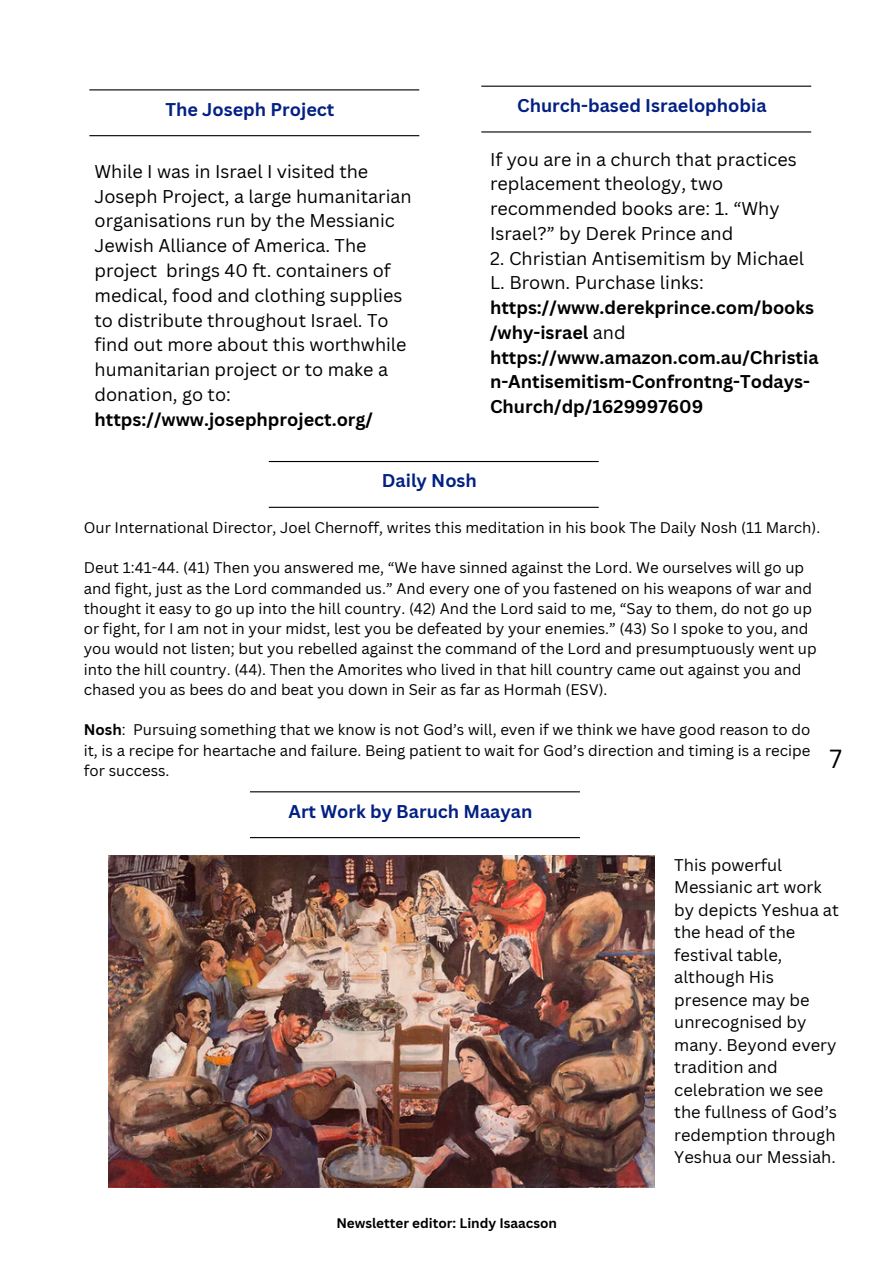
<style>
.page{position:relative;width:894px;height:1264px;background:#fff}
.page>*{position:absolute;margin:0;border:0;box-sizing:border-box;transform-origin:0 0}
.t1{font:25.5px "Canva Sans";color:#000}
.t2{font:18px/24.8px "Canva Sans";color:#000}
.t3{font:700 18px/24.8px "Canva Sans";color:#000}
.t4{font:700 18px "Canva Sans";color:#032184}
.t5{font:16.5px/22.5px "Canva Sans";color:#000}
.t6{font:15px/20.2px "Canva Sans";color:#000}
.t7{font:700 13.5px "Canva Sans";color:#000}
.s1{font-weight:700}
.s2{font-weight:400}
</style>
<div class="page">
<hr style="left:89px;top:89px;width:330px;height:1px;background:#000">
<hr style="left:89px;top:135px;width:330px;height:1px;background:#000">
<img style="left:109px;top:855px;width:545px;height:332px">
<hr style="left:481px;top:86px;width:330px;height:1px;background:#000">
<hr style="left:481px;top:131px;width:330px;height:1px;background:#000">
<hr style="left:269px;top:461px;width:329px;height:1px;background:#000">
<hr style="left:269px;top:507px;width:329px;height:1px;background:#000">
<hr style="left:250px;top:791px;width:329px;height:1px;background:#000">
<hr style="left:250px;top:837px;width:329px;height:1px;background:#000">
<p class="t4" style="left:165px;top:97px;width:170px">The Joseph Project</p>
<h1 class="t2" style="left:94px;top:159px;width:318px">While I was in Israel I visited the Joseph Project, a large humanitarian organisations run by the Messianic Jewish Alliance of America. The project brings 40 ft. containers of medical, food and clothing supplies to distribute throughout Israel. To find out more about this worthwhile humanitarian project or to make a donation, go to: <span class="s1">https://www.josephproject.org/</span></h1>
<p class="t4" style="left:517px;top:93px;width:251px">Church-based Israelophobia</p>
<h2 class="t2" style="left:490px;top:146px;width:308px">If you are in a church that practices replacement theology, two recommended books are: 1. “Why<br>Israel?” by Derek Prince and</h2>
<h2 class="t3" style="left:490px;top:245px;width:330px"><span class="s2">2. Christian Antisemitism by Michael<br>L. Brown. Purchase links: </span>https://www.derekprince.com/books /why-israel <span class="s2">and </span>https://www.amazon.com.au/Christia n-Antisemitism-Confrontng-Todays-<br>Church/dp/1629997609</h2>
<h2 class="t4" style="left:382px;top:468px;width:96px">Daily Nosh</h2>
<h2 class="t6" style="left:84px;top:517px;width:737px">Our International Director, Joel Chernoff, writes this meditation in his book The Daily Nosh (11 March).</h2>
<h1 class="t6" style="left:84px;top:557px;width:734px">Deut 1:41-44. (41) Then you answered me, “We have sinned against the Lord. We ourselves will go up and fight, just as the Lord commanded us.” And every one of you fastened on his weapons of war and thought it easy to go up into the hill country. (42) And the Lord said to me, “Say to them, do not go up or fight, for I am not in your midst, lest you be defeated by your enemies.” (43) So I spoke to you, and you would not listen; but you rebelled against the command of the Lord and presumptuously went up into the hill country. (44). Then the Amorites who lived in that hill country came out against you and chased you as bees do and beat you down in Seir as far as Hormah (ESV).</h1>
<p class="t6" style="left:84px;top:719px;width:728px;text-align:justify"><span class="s1">Nosh</span>: Pursuing something that we know is not God’s will, even if we think we have good reason to do it, is a recipe for heartache and failure. Being patient to wait for God’s direction and timing is a recipe for success.</p>
<p class="t1" style="left:829px;top:740px;width:14px">7</p>
<h3 class="t4" style="left:288px;top:798px;width:245px">Art Work by Baruch Maayan</h3>
<p class="t7" style="left:336px;top:1213px;width:222px">Newsletter editor: Lindy Isaacson</p>
<h1 class="t5" style="left:674px;top:853px;width:166px">This powerful<br>Messianic art work by depicts Yeshua at the head of the festival table, although His presence may be unrecognised by many. Beyond every tradition and celebration we see the fullness of God’s redemption through<br>Yeshua our Messiah.</h1>
</div>
